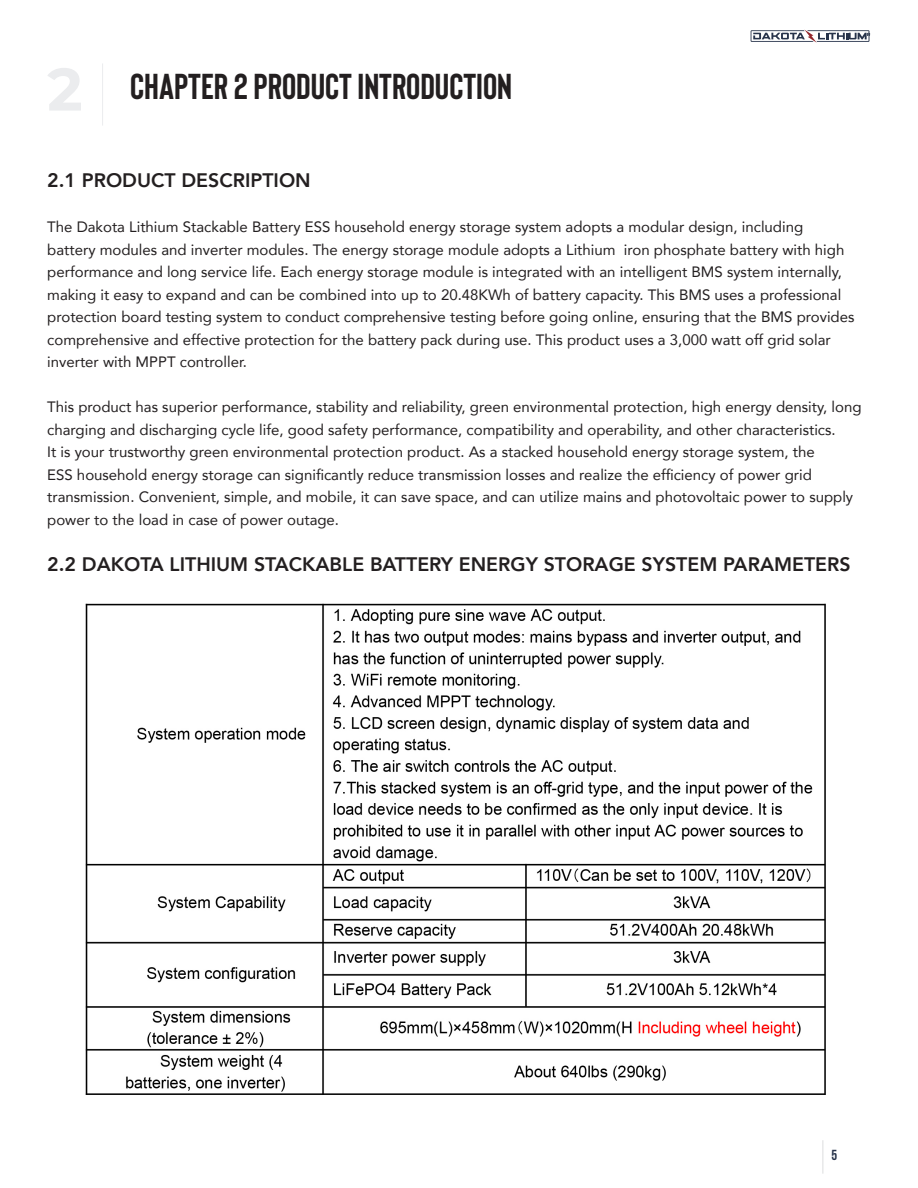
<style>
.page{position:relative;width:918px;height:1188px;background:#fff}
.page>*{position:absolute;margin:0;border:0;box-sizing:border-box;transform-origin:0 0}
.t1{font:700 36px "Bison";color:#231f20}
.t2{font:800 19.5px "Avenir";color:#231f20}
.t3{font:15px/22.5px "Avenir";color:#231f20}
.t4{font:700 14.55px "Bebas Neue";color:#27334a}
</style>
<div class="page">
<hr style="left:823px;top:1140px;width:1px;height:34px;background:#dcdddf">
<svg style="left:751px;top:30px;width:119px;height:13px"></svg>
<hr style="left:102px;top:63px;width:1px;height:63px;background:#ebecee">
<img style="left:85px;top:603px;width:741px;height:492px">
<p class="t1" style="left:130px;top:64px;width:383px">CHAPTER 2 PRODUCT INTRODUCTION</p>
<p class="t2" style="left:47px;top:165px;width:265px">2.1 PRODUCT DESCRIPTION</p>
<p class="t3" style="left:47px;top:215px;width:809px">The Dakota Lithium Stackable Battery ESS household energy storage system adopts a modular design, including battery modules and inverter modules. The energy storage module adopts a Lithium iron phosphate battery with high performance and long service life. Each energy storage module is integrated with an intelligent BMS system internally, making it easy to expand and can be combined into up to 20.48KWh of battery capacity. This BMS uses a professional protection board testing system to conduct comprehensive testing before going online, ensuring that the BMS provides comprehensive and effective protection for the battery pack during use. This product uses a 3,000 watt off grid solar inverter with MPPT controller.</p>
<p class="t3" style="left:47px;top:395px;width:816px">This product has superior performance, stability and reliability, green environmental protection, high energy density, long charging and discharging cycle life, good safety performance, compatibility and operability, and other characteristics.<br>It is your trustworthy green environmental protection product. As a stacked household energy storage system, the<br>ESS household energy storage can significantly reduce transmission losses and realize the efficiency of power grid transmission. Convenient, simple, and mobile, it can save space, and can utilize mains and photovoltaic power to supply power to the load in case of power outage.</p>
<p class="t2" style="left:47px;top:549px;width:805px">2.2 DAKOTA LITHIUM STACKABLE BATTERY ENERGY STORAGE SYSTEM PARAMETERS</p>
<p class="t4" style="left:832px;top:1147px;width:7px">5</p>
</div>
